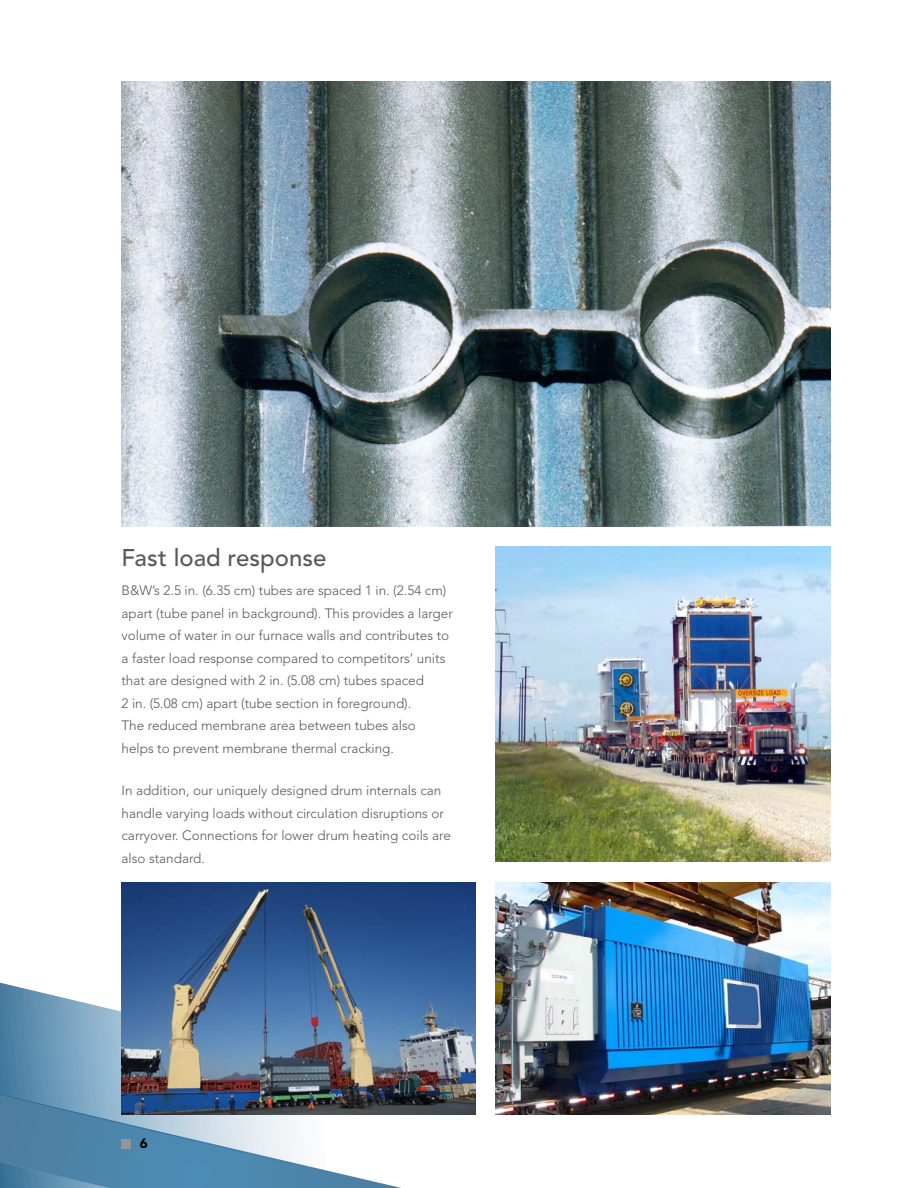
<style>
.page{position:relative;width:918px;height:1188px;background:#fff}
.page>*{position:absolute;margin:0;border:0;box-sizing:border-box;transform-origin:0 0}
.t1{font:500 24px "Avenir LT Std";color:#58595b}
.t2{font:300 13.5px/22.5px "Avenir LT Std";color:#58595b}
.t3{font:900 13.5px "Avenir LT Std";color:#000}
</style>
<div class="page">
<svg style="left:327px;top:1114px;width:142px;height:74px"></svg>
<svg style="left:0;top:965px;width:327px;height:179px"></svg>
<svg style="left:0;top:1144px;width:339px;height:44px;background:#6194b5"></svg>
<div style="left:122px;top:1139px;width:9px;height:10px;background:#939598"></div>
<img style="left:122px;top:81px;width:708px;height:445px">
<img style="left:496px;top:883px;width:335px;height:231px">
<img style="left:496px;top:546px;width:334px;height:315px">
<img style="left:122px;top:883px;width:354px;height:231px">
<h1 class="t1" style="left:122px;top:544px;width:207px">Fast load response</h1>
<p class="t2" style="left:122px;top:579px;width:333px">B&amp;W’s 2.5 in. (6.35 cm) tubes are spaced 1 in. (2.54 cm) apart (tube panel in background). This provides a larger volume of water in our furnace walls and contributes to a faster load response compared to competitors’ units that are designed with 2 in. (5.08 cm) tubes spaced<br>2 in. (5.08 cm) apart (tube section in foreground).<br>The reduced membrane area between tubes also<br>helps to prevent membrane thermal cracking.</p>
<p class="t2" style="left:122px;top:780px;width:331px">In addition, our uniquely designed drum internals can handle varying loads without circulation disruptions or carryover. Connections for lower drum heating coils are also standard.</p>
<p class="t3" style="left:140px;top:1135px;width:9px">6</p>
</div>
